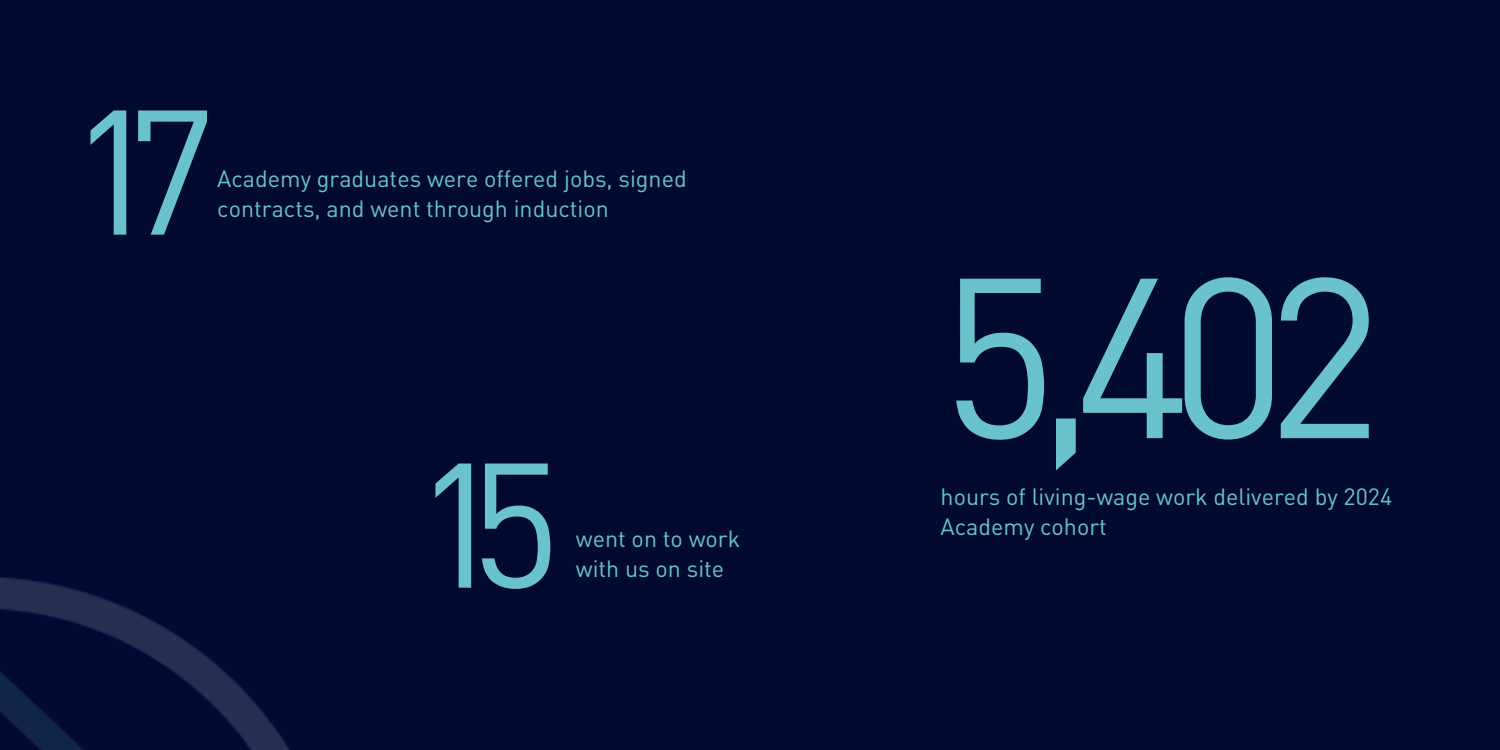
<style>
.page{position:relative;width:1500px;height:750px;background:#020a32}
.page>*{position:absolute;margin:0;border:0;box-sizing:border-box;transform-origin:0 0}
.t1{font:224px "DIN Pro";color:#6ac2cb}
.t2{font:174.4px "DIN Pro";color:#6ac2cb}
.t3{font:23.3px/30px "DIN Pro";color:#6ac2cb}
</style>
<div class="page">
<img style="left:0;top:577px;width:290px;height:173px">
<p class="t2" style="left:69px;top:53px;width:149px">17</p>
<p class="t3" style="left:217px;top:163px;width:471px">Academy graduates were offered jobs, signed contracts, and went through induction</p>
<p class="t2" style="left:414px;top:406px;width:149px">15</p>
<p class="t3" style="left:576px;top:523px;width:166px">went on to work with us on site</p>
<p class="t1" style="left:941px;top:205px;width:443px">5,402</p>
<p class="t3" style="left:941px;top:481px;width:453px">hours of living-wage work delivered by 2024<br>Academy cohort</p>
</div>
